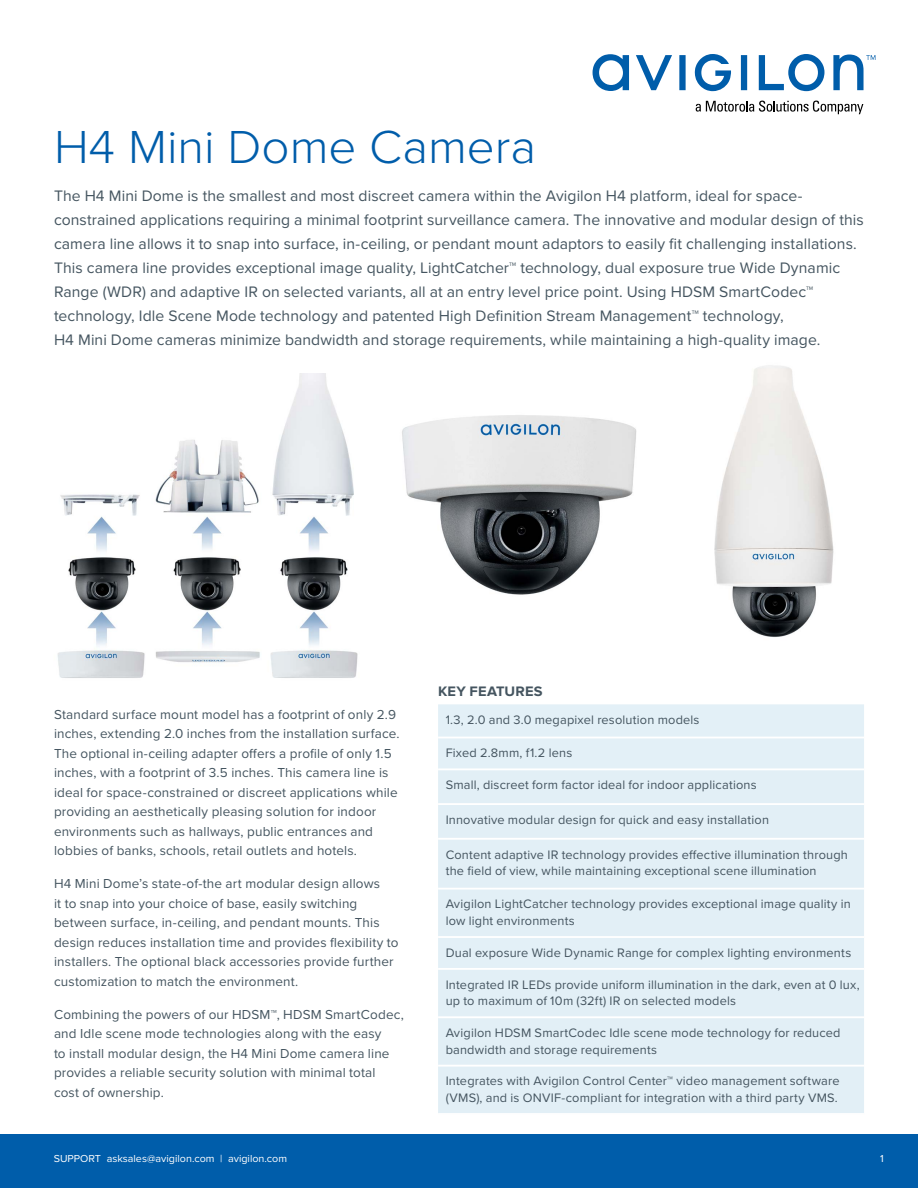
<style>
.page{position:relative;width:918px;height:1188px;background:#fff}
.page>*{position:absolute;margin:0;border:0;box-sizing:border-box;transform-origin:0 0}
.t1{font:300 48px "Proxima Nova";color:#005daa}
.t2{font:15.75px/24px "Proxima Nova";letter-spacing:.005em;color:#455560}
.t3{font:700 14.25px "Proxima Nova";letter-spacing:.015em;color:#455560}
.t4{font:13.5px/19.5px "Proxima Nova";letter-spacing:.01em;color:#455560}
.t5{font:12.75px/16.5px "Proxima Nova";letter-spacing:.015em;color:#455560}
.t6{font:10.5px "Proxima Nova";color:#fff}
</style>
<div class="page">
<div style="left:0;top:1134px;width:918px;height:54px;background:#005daa"></div>
<svg style="left:593px;top:54px;width:282px;height:37px"></svg>
<svg style="left:696px;top:101px;width:167px;height:13px"></svg>
<img style="left:57px;top:373px;width:301px;height:305px">
<div style="left:438px;top:704px;width:426px;height:64px;background:#e3f0f7"></div>
<div style="left:438px;top:770px;width:426px;height:343px;background:#e2eff6"></div>
<hr style="left:438px;top:737px;width:426px;height:1px;background:#fff">
<hr style="left:438px;top:936px;width:426px;height:2px;background:#fff">
<hr style="left:438px;top:968px;width:426px;height:2px;background:#fff">
<hr style="left:438px;top:1016px;width:426px;height:2px;background:#fff">
<hr style="left:438px;top:888px;width:426px;height:2px;background:#fff">
<hr style="left:438px;top:1065px;width:426px;height:2px;background:#fff">
<hr style="left:438px;top:838px;width:426px;height:2px;background:#fff">
<hr style="left:438px;top:803px;width:426px;height:2px;background:#fff">
<img style="left:402px;top:415px;width:235px;height:180px">
<img style="left:714px;top:365px;width:120px;height:272px">
<h1 class="t1" style="left:54px;top:118px;width:484px">H4 Mini Dome Camera</h1>
<p class="t2" style="left:54px;top:184px;width:811px">The H4 Mini Dome is the smallest and most discreet camera within the Avigilon H4 platform, ideal for space&shy;constrained applications requiring a minimal footprint surveillance camera. The innovative and modular design of this camera line allows it to snap into surface, in-ceiling, or pendant mount adaptors to easily fit challenging installations.<br>This camera line provides exceptional image quality, LightCatcher™ technology, dual exposure true Wide Dynamic Range (WDR) and adaptive IR on selected variants, all at an entry level price point. Using HDSM SmartCodec™ technology, Idle Scene Mode technology and patented High Definition Stream Management™ technology,<br>H4 Mini Dome cameras minimize bandwidth and storage requirements, while maintaining a high-quality image.</p>
<p class="t4" style="left:54px;top:705px;width:347px">Standard surface mount model has a footprint of only 2.9 inches, extending 2.0 inches from the installation surface.<br>The optional in-ceiling adapter offers a profile of only 1.5 inches, with a footprint of 3.5 inches. This camera line is ideal for space-constrained or discreet applications while providing an aesthetically pleasing solution for indoor environments such as hallways, public entrances and lobbies of banks, schools, retail outlets and hotels.</p>
<p class="t4" style="left:54px;top:874px;width:346px">H4 Mini Dome’s state-of-the art modular design allows<br>it to snap into your choice of base, easily switching between surface, in-ceiling, and pendant mounts. This design reduces installation time and provides flexibility to installers. The optional black accessories provide further customization to match the environment.</p>
<p class="t4" style="left:54px;top:1005px;width:351px">Combining the powers of our HDSM™, HDSM SmartCodec, and Idle scene mode technologies along with the easy<br>to install modular design, the H4 Mini Dome camera line provides a reliable security solution with minimal total cost of ownership.</p>
<p class="t3" style="left:438px;top:683px;width:106px">KEY FEATURES</p>
<p class="t5" style="left:446px;top:712px;width:255px">1.3, 2.0 and 3.0 megapixel resolution models</p>
<p class="t5" style="left:446px;top:745px;width:128px">Fixed 2.8mm, f1.2 lens</p>
<p class="t5" style="left:446px;top:777px;width:312px">Small, discreet form factor ideal for indoor applications</p>
<p class="t5" style="left:446px;top:812px;width:325px">Innovative modular design for quick and easy installation</p>
<p class="t5" style="left:446px;top:846px;width:404px">Content adaptive IR technology provides effective illumination through the field of view, while maintaining exceptional scene illumination</p>
<p class="t5" style="left:446px;top:896px;width:407px">Avigilon LightCatcher technology provides exceptional image quality in low light environments</p>
<p class="t5" style="left:446px;top:945px;width:407px">Dual exposure Wide Dynamic Range for complex lighting environments</p>
<p class="t5" style="left:446px;top:976px;width:416px">Integrated IR LEDs provide uniform illumination in the dark, even at 0 lux, up to maximum of 10m (32ft) IR on selected models</p>
<p class="t5" style="left:446px;top:1025px;width:396px">Avigilon HDSM SmartCodec Idle scene mode technology for reduced bandwidth and storage requirements</p>
<p class="t5" style="left:446px;top:1073px;width:395px">Integrates with Avigilon Control Center™ video management software (VMS), and is ONVIF-compliant for integration with a third party VMS.</p>
<p class="t6" style="left:54px;top:1152px;width:235px">SUPPORT asksales@avigilon.com | avigilon.com</p>
<p class="t6" style="left:880px;top:1152px;width:5px">1</p>
</div>
